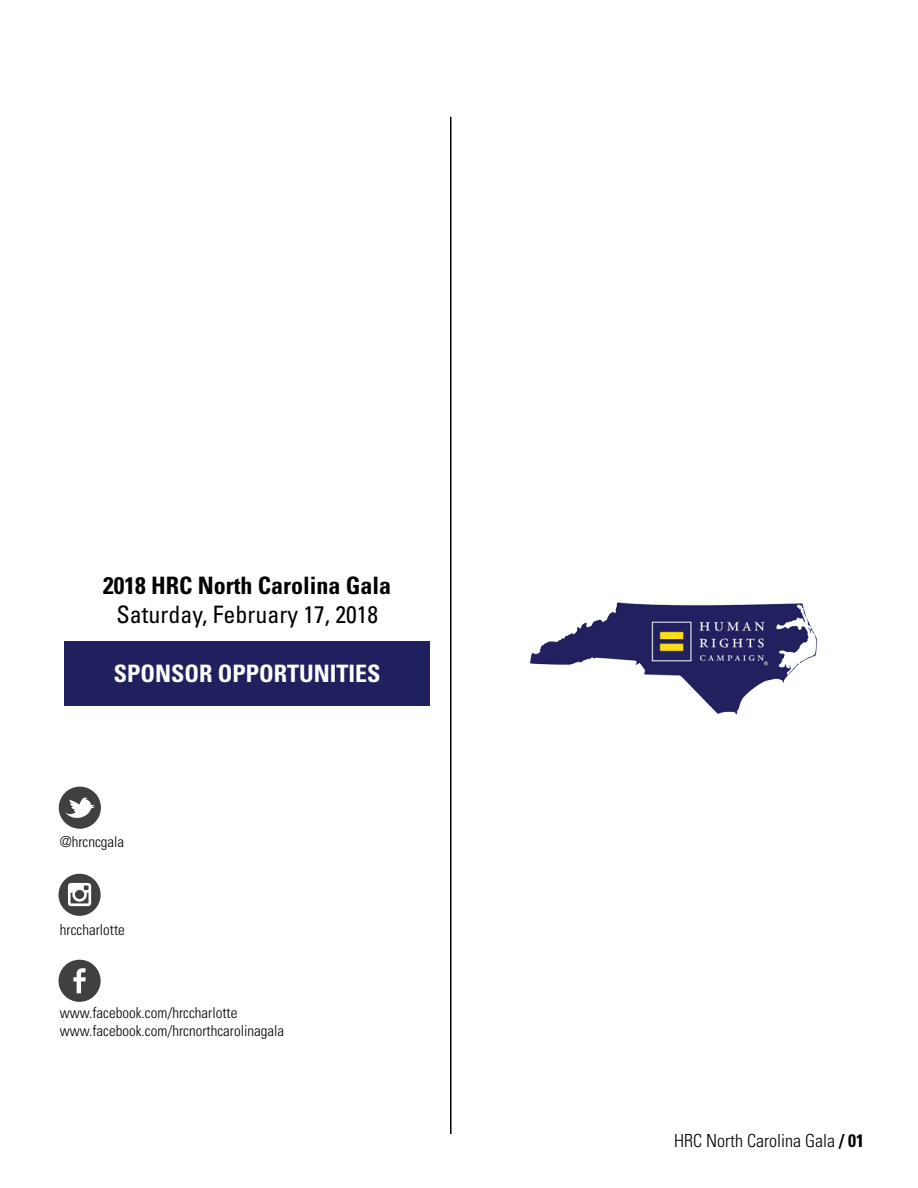
<style>
.page{position:relative;width:918px;height:1188px;background:#fff}
.page>*{position:absolute;margin:0;border:0;box-sizing:border-box;transform-origin:0 0}
.t1{font:700 condensed 24px "Univers LT Std";color:#000}
.t2{font:condensed 24px "Univers LT Std";color:#000}
.t3{font:700 condensed 24px "Univers LT Std";color:#fff}
.t4{font:300 condensed 18px "Univers LT Std";color:#000}
.t5{font:300 condensed 15px/18px "Univers LT Std";color:#000}
.s1{font-weight:700}
</style>
<div class="page">
<hr style="left:450px;top:117px;width:2px;height:1017px;background:#000">
<img style="left:529px;top:602px;width:289px;height:113px">
<div style="left:64px;top:641px;width:366px;height:65px;background:#21205f"></div>
<svg style="left:58px;top:960px;width:43px;height:42px"></svg>
<svg style="left:59px;top:787px;width:42px;height:42px"></svg>
<svg style="left:59px;top:874px;width:42px;height:42px"></svg>
<h1 class="t1" style="left:103px;top:571px;width:289px">2018 HRC North Carolina Gala</h1>
<h1 class="t2" style="left:116px;top:599px;width:263px">Saturday, February 17, 2018</h1>
<h1 class="t3" style="left:114px;top:659px;width:268px">SPONSOR OPPORTUNITIES</h1>
<p class="t5" style="left:60px;top:833px;width:66px">@hrcncgala</p>
<p class="t5" style="left:60px;top:920px;width:66px">hrccharlotte</p>
<p class="t5" style="left:60px;top:1004px;width:226px">www.facebook.com/hrccharlotte www.facebook.com/hrcnorthcarolinagala</p>
<p class="t4" style="left:674px;top:1130px;width:191px">HRC North Carolina Gala <span class="s1">/ 01</span></p>
</div>
